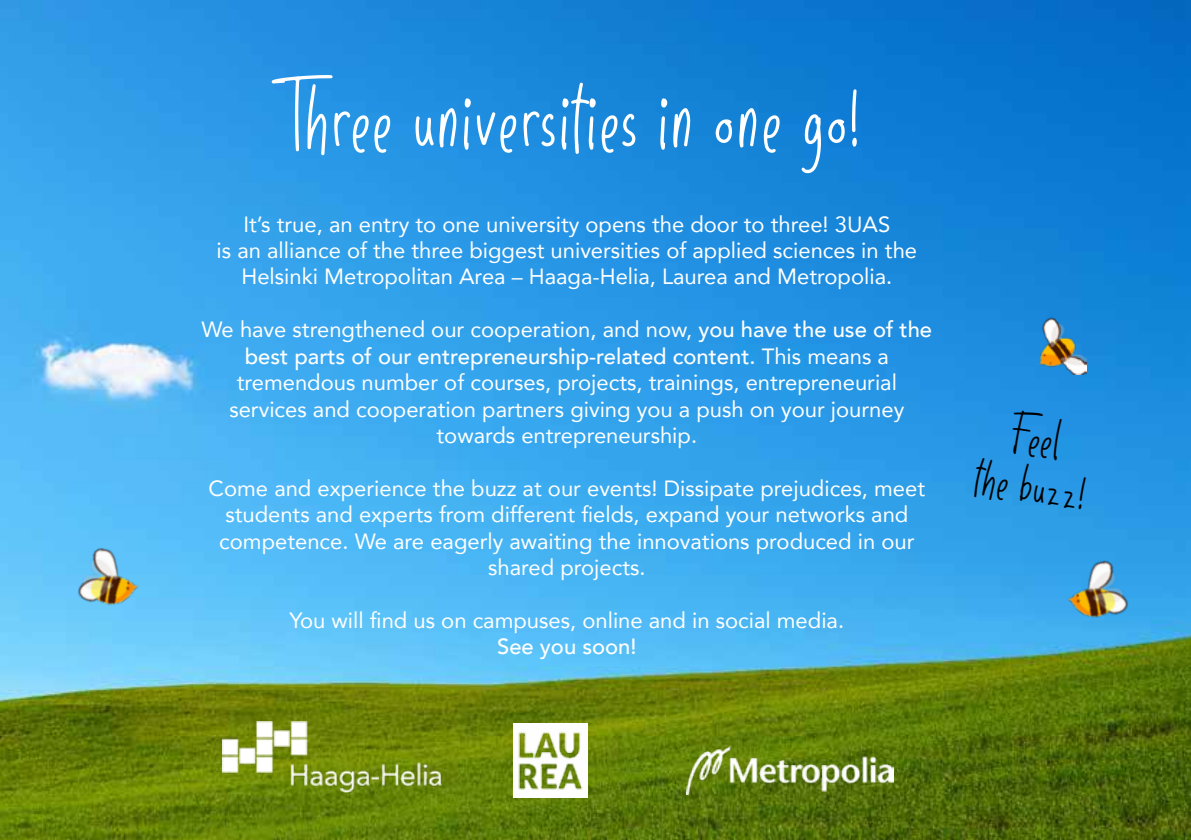
<style>
.page{position:relative;width:1191px;height:840px;background:#fff}
.page>*{position:absolute;margin:0;border:0;box-sizing:border-box;transform-origin:0 0}
.t1{font:64px "Sunday Holiday";letter-spacing:.05em;color:#fff}
.t2{font:36px/48px "Sunday Holiday";color:#000;text-align:center}
.t3{font:22px/26.4px "Avenir";color:#fff;text-align:center}
.t4{font:500 22px "Avenir";color:#fff}
.s1{font-weight:500}
</style>
<div class="page">
<img style="left:0;top:0;width:1191px;height:839px">
<img style="left:72px;top:532px;width:85px;height:99px">
<img style="left:686px;top:746px;width:207px;height:48px">
<img style="left:222px;top:721px;width:228px;height:73px">
<img style="left:514px;top:723px;width:73px;height:73px">
<img style="left:1019px;top:307px;width:67px;height:67px">
<img style="left:1048px;top:558px;width:85px;height:86px">
<h1 class="t1" style="left:285px;top:87px;width:575px">Three universities in one go!</h1>
<p class="t3" style="left:216px;top:210px;width:702px">It’s true, an entry to one university opens the door to three! 3UAS<br>is an alliance of the three biggest universities of applied sciences in the<br>Helsinki Metropolitan Area – Haaga-Helia, Laurea and Metropolia.</p>
<p class="t3" style="left:201px;top:315px;width:732px">We have strengthened our cooperation, and now, <span class="s1">you have the use of the best parts of our entrepreneurship-related content.</span> This means a tremendous number of courses, projects, trainings, entrepreneurial services and cooperation partners giving you a push on your journey towards entrepreneurship.</p>
<p class="t3" style="left:209px;top:474px;width:718px">Come and experience the buzz at our events! Dissipate prejudices, meet students and experts from different fields, expand your networks and competence. We are eagerly awaiting the innovations produced in our shared projects.</p>
<p class="t3" style="left:289px;top:606px;width:556px">You will find us on campuses, online and in social media.</p>
<p class="t4" style="left:497px;top:627px;width:141px">See you soon!</p>
<h2 class="t2" style="left:986px;top:409px;width:112px;rotate:9deg">Feel<br>the buzz!</h2>
</div>
